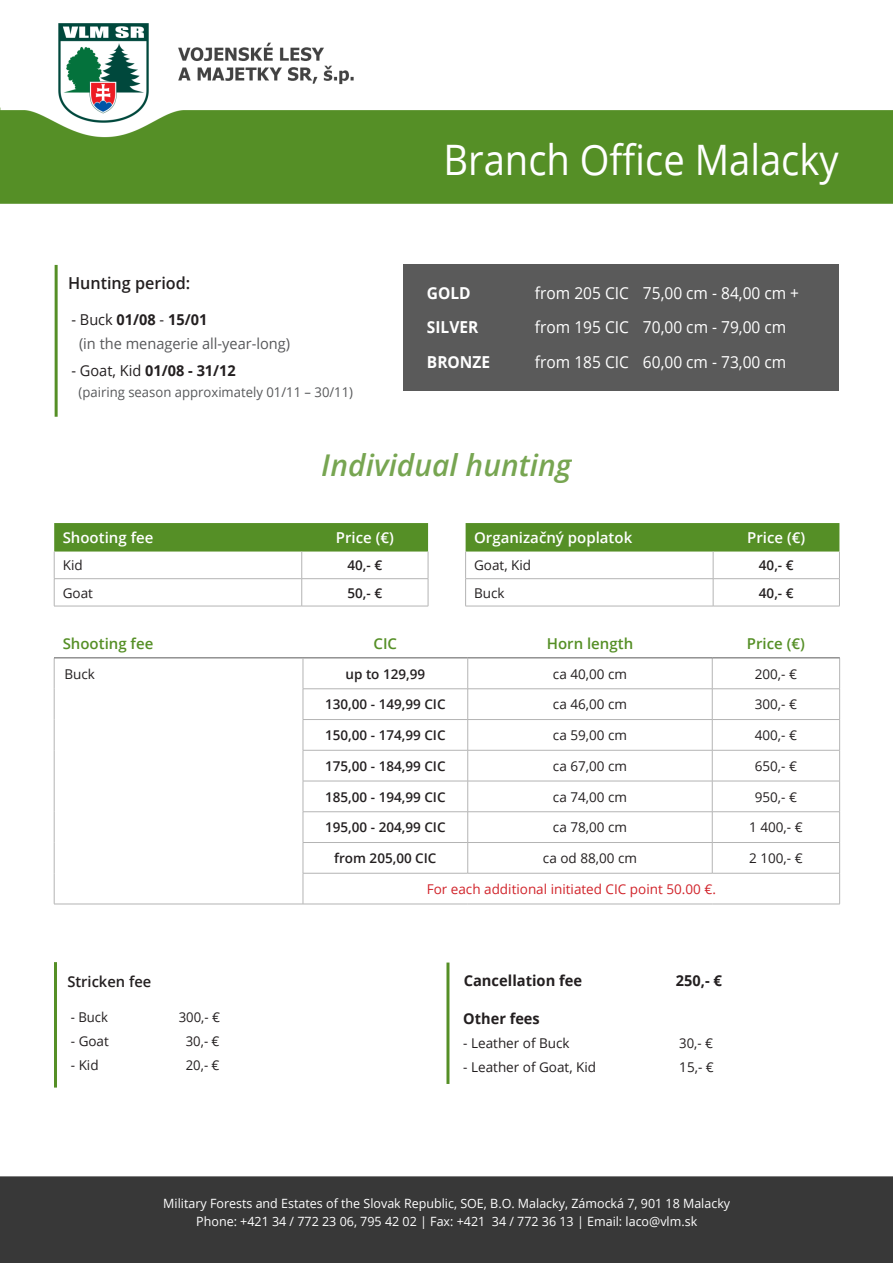
<style>
.page{position:relative;width:893px;height:1263px;background:#fff}
.page>*{position:absolute;margin:0;border:0;box-sizing:border-box;transform-origin:0 0}
.t1{font:42px "Open Sans";color:#fff;scale:.91 1}
.t2{font:italic 600 30px "Open Sans";color:#558f26}
.t3{font:16.5px "Open Sans";color:#fff;scale:.94 1}
.t4{font:700 16.5px "Open Sans";color:#fff;scale:.94 1}
.t5{font:600 16.5px "Open Sans";color:#231f20}
.t6{font:700 15px "Open Sans";color:#231f20}
.t7{font:600 15px "Open Sans";color:#fff}
.t8{font:600 15px "Open Sans";color:#558f26}
.t9{font:15px "Open Sans";color:#57585a}
.t10{font:600 15px "Open Sans";color:#231f20}
.t11{font:13.5px "Open Sans";color:#231f20}
.t12{font:600 13.5px "Open Sans";color:#231f20}
.t13{font:13.5px "Open Sans";color:#d1232a}
.t14{font:13.5px "Open Sans";color:#57585a}
.t15{font:12.75px/18px "Open Sans";color:#fff;text-align:center}
.s1{font-weight:400}
</style>
<div class="page">
<img style="left:0;top:23px;width:893px;height:1240px">
<div style="left:403px;top:265px;width:436px;height:126px;background:#5a5a5a"></div>
<hr style="left:55px;top:265px;width:3px;height:152px;background:#558f26">
<svg style="left:465px;top:523px;width:375px;height:83px"></svg>
<hr style="left:465px;top:606px;width:248px;height:1px;background:#b4b4b4">
<hr style="left:713px;top:606px;width:127px;height:1px;background:#b4b4b4">
<svg style="left:54px;top:523px;width:375px;height:83px"></svg>
<hr style="left:54px;top:606px;width:248px;height:1px;background:#b4b4b4">
<hr style="left:302px;top:606px;width:126px;height:1px;background:#b4b4b4">
<hr style="left:54px;top:658px;width:1px;height:31px;background:#b4b4b4">
<hr style="left:712px;top:658px;width:1px;height:31px;background:#b4b4b4">
<hr style="left:839px;top:658px;width:1px;height:31px;background:#b4b4b4">
<hr style="left:54px;top:689px;width:1px;height:30px;background:#b4b4b4">
<hr style="left:468px;top:688px;width:244px;height:1px;background:#b4b4b4">
<hr style="left:712px;top:688px;width:128px;height:1px;background:#b4b4b4">
<hr style="left:712px;top:689px;width:1px;height:30px;background:#b4b4b4">
<hr style="left:839px;top:689px;width:1px;height:30px;background:#b4b4b4">
<hr style="left:54px;top:719px;width:1px;height:31px;background:#b4b4b4">
<hr style="left:303px;top:719px;width:165px;height:1px;background:#b4b4b4">
<hr style="left:468px;top:719px;width:244px;height:1px;background:#b4b4b4">
<hr style="left:712px;top:719px;width:128px;height:1px;background:#b4b4b4">
<hr style="left:712px;top:720px;width:1px;height:30px;background:#b4b4b4">
<hr style="left:839px;top:720px;width:1px;height:30px;background:#b4b4b4">
<hr style="left:54px;top:750px;width:1px;height:31px;background:#b4b4b4">
<hr style="left:303px;top:750px;width:165px;height:1px;background:#b4b4b4">
<hr style="left:468px;top:750px;width:244px;height:1px;background:#b4b4b4">
<hr style="left:712px;top:750px;width:128px;height:1px;background:#b4b4b4">
<hr style="left:712px;top:750px;width:1px;height:31px;background:#b4b4b4">
<hr style="left:839px;top:750px;width:1px;height:31px;background:#b4b4b4">
<hr style="left:54px;top:781px;width:1px;height:31px;background:#b4b4b4">
<hr style="left:303px;top:781px;width:165px;height:1px;background:#b4b4b4">
<hr style="left:468px;top:781px;width:244px;height:1px;background:#b4b4b4">
<hr style="left:712px;top:781px;width:128px;height:1px;background:#b4b4b4">
<hr style="left:712px;top:781px;width:1px;height:30px;background:#b4b4b4">
<hr style="left:839px;top:781px;width:1px;height:30px;background:#b4b4b4">
<hr style="left:54px;top:812px;width:1px;height:30px;background:#b4b4b4">
<hr style="left:303px;top:811px;width:165px;height:1px;background:#b4b4b4">
<hr style="left:468px;top:811px;width:244px;height:1px;background:#b4b4b4">
<hr style="left:712px;top:811px;width:128px;height:1px;background:#b4b4b4">
<hr style="left:712px;top:812px;width:1px;height:30px;background:#b4b4b4">
<hr style="left:839px;top:812px;width:1px;height:30px;background:#b4b4b4">
<hr style="left:54px;top:842px;width:1px;height:31px;background:#b4b4b4">
<hr style="left:712px;top:843px;width:1px;height:30px;background:#b4b4b4">
<hr style="left:839px;top:843px;width:1px;height:30px;background:#b4b4b4">
<hr style="left:54px;top:873px;width:1px;height:31px;background:#b4b4b4">
<hr style="left:468px;top:873px;width:244px;height:1px;background:#b4b4b4">
<hr style="left:712px;top:873px;width:128px;height:1px;background:#b4b4b4">
<hr style="left:839px;top:873px;width:1px;height:31px;background:#b4b4b4">
<hr style="left:54px;top:904px;width:249px;height:1px;background:#b4b4b4">
<hr style="left:54px;top:657px;width:249px;height:1px;background:#5a5a5a">
<hr style="left:303px;top:657px;width:165px;height:1px;background:#5a5a5a">
<hr style="left:468px;top:657px;width:244px;height:1px;background:#5a5a5a">
<hr style="left:712px;top:657px;width:128px;height:1px;background:#5a5a5a">
<hr style="left:303px;top:658px;width:1px;height:31px;background:#b4b4b4">
<hr style="left:467px;top:658px;width:1px;height:31px;background:#b4b4b4">
<hr style="left:303px;top:688px;width:165px;height:1px;background:#b4b4b4">
<hr style="left:303px;top:689px;width:1px;height:30px;background:#b4b4b4">
<hr style="left:467px;top:689px;width:1px;height:30px;background:#b4b4b4">
<hr style="left:303px;top:720px;width:1px;height:30px;background:#b4b4b4">
<hr style="left:467px;top:720px;width:1px;height:30px;background:#b4b4b4">
<hr style="left:303px;top:750px;width:1px;height:31px;background:#b4b4b4">
<hr style="left:467px;top:750px;width:1px;height:31px;background:#b4b4b4">
<hr style="left:303px;top:781px;width:1px;height:30px;background:#b4b4b4">
<hr style="left:467px;top:781px;width:1px;height:30px;background:#b4b4b4">
<hr style="left:303px;top:812px;width:1px;height:30px;background:#b4b4b4">
<hr style="left:467px;top:812px;width:1px;height:30px;background:#b4b4b4">
<hr style="left:303px;top:843px;width:1px;height:30px;background:#b4b4b4">
<hr style="left:467px;top:843px;width:1px;height:30px;background:#b4b4b4">
<hr style="left:303px;top:873px;width:165px;height:1px;background:#b4b4b4">
<hr style="left:303px;top:873px;width:1px;height:31px;background:#b4b4b4">
<hr style="left:303px;top:904px;width:165px;height:1px;background:#b4b4b4">
<hr style="left:468px;top:904px;width:244px;height:1px;background:#b4b4b4">
<hr style="left:712px;top:904px;width:128px;height:1px;background:#b4b4b4">
<hr style="left:303px;top:842px;width:165px;height:1px;background:#b4b4b4">
<hr style="left:468px;top:842px;width:244px;height:1px;background:#b4b4b4">
<hr style="left:712px;top:842px;width:128px;height:1px;background:#b4b4b4">
<hr style="left:54px;top:962px;width:3px;height:125px;background:#558f26">
<hr style="left:446px;top:962px;width:3px;height:122px;background:#558f26">
<h1 class="t1" style="left:443px;top:131px;width:436px">Branch Office Malacky</h1>
<p class="t5" style="left:68px;top:272px;width:124px">Hunting period:</p>
<p class="t4" style="left:427px;top:281px;width:48px">GOLD</p>
<p class="t3" style="left:535px;top:281px;width:283px">from 205 CIC 75,00 cm - 84,00 cm +</p>
<p class="t4" style="left:427px;top:315px;width:56px">SILVER</p>
<p class="t3" style="left:535px;top:316px;width:269px">from 195 CIC 70,00 cm - 79,00 cm</p>
<p class="t4" style="left:427px;top:350px;width:69px">BRONZE</p>
<p class="t3" style="left:535px;top:350px;width:269px">from 185 CIC 60,00 cm - 73,00 cm</p>
<p class="t6" style="left:71px;top:309px;width:137px"><span class="s1">- Buck</span> 01/08 <span class="s1">-</span> 15/01</p>
<p class="t9" style="left:79px;top:334px;width:213px">(in the menagerie all-year-long)</p>
<p class="t6" style="left:71px;top:360px;width:166px"><span class="s1">- Goat, Kid</span> 01/08 - 31/12</p>
<p class="t14" style="left:79px;top:383px;width:276px">(pairing season approximately 01/11 – 30/11)</p>
<h2 class="t2" style="left:322px;top:445px;width:251px">Individual hunting</h2>
<p class="t7" style="left:474px;top:527px;width:160px">Organizačný poplatok</p>
<p class="t7" style="left:747px;top:527px;width:60px">Price (€)</p>
<p class="t11" style="left:474px;top:556px;width:59px">Goat, Kid</p>
<p class="t12" style="left:759px;top:556px;width:36px">40,- €</p>
<p class="t11" style="left:474px;top:583px;width:32px">Buck</p>
<p class="t12" style="left:759px;top:583px;width:36px">40,- €</p>
<p class="t7" style="left:63px;top:527px;width:92px">Shooting fee</p>
<p class="t7" style="left:336px;top:527px;width:60px">Price (€)</p>
<p class="t11" style="left:63px;top:556px;width:21px">Kid</p>
<p class="t12" style="left:348px;top:556px;width:36px">40,- €</p>
<p class="t11" style="left:63px;top:583px;width:32px">Goat</p>
<p class="t12" style="left:348px;top:583px;width:36px">50,- €</p>
<p class="t8" style="left:63px;top:634px;width:92px">Shooting fee</p>
<p class="t8" style="left:374px;top:634px;width:25px">CIC</p>
<p class="t8" style="left:547px;top:634px;width:88px">Horn length</p>
<p class="t8" style="left:747px;top:634px;width:60px">Price (€)</p>
<p class="t11" style="left:64px;top:664px;width:32px">Buck</p>
<p class="t12" style="left:345px;top:664px;width:81px">up to 129,99</p>
<p class="t11" style="left:553px;top:664px;width:76px">ca 40,00 cm</p>
<p class="t11" style="left:755px;top:664px;width:44px">200,- €</p>
<p class="t12" style="left:325px;top:695px;width:122px">130,00 - 149,99 CIC</p>
<p class="t11" style="left:553px;top:695px;width:76px">ca 46,00 cm</p>
<p class="t11" style="left:755px;top:695px;width:44px">300,- €</p>
<p class="t12" style="left:325px;top:726px;width:122px">150,00 - 174,99 CIC</p>
<p class="t11" style="left:553px;top:726px;width:76px">ca 59,00 cm</p>
<p class="t11" style="left:755px;top:726px;width:44px">400,- €</p>
<p class="t12" style="left:325px;top:757px;width:122px">175,00 - 184,99 CIC</p>
<p class="t11" style="left:553px;top:757px;width:76px">ca 67,00 cm</p>
<p class="t11" style="left:755px;top:757px;width:44px">650,- €</p>
<p class="t12" style="left:325px;top:787px;width:122px">185,00 - 194,99 CIC</p>
<p class="t11" style="left:553px;top:787px;width:76px">ca 74,00 cm</p>
<p class="t11" style="left:755px;top:787px;width:44px">950,- €</p>
<p class="t12" style="left:325px;top:818px;width:122px">195,00 - 204,99 CIC</p>
<p class="t11" style="left:553px;top:818px;width:76px">ca 78,00 cm</p>
<p class="t11" style="left:749px;top:818px;width:55px">1 400,- €</p>
<p class="t12" style="left:334px;top:849px;width:104px">from 205,00 CIC</p>
<p class="t11" style="left:543px;top:849px;width:96px">ca od 88,00 cm</p>
<p class="t11" style="left:749px;top:849px;width:55px">2 100,- €</p>
<p class="t13" style="left:427px;top:880px;width:291px">For each additional initiated CIC point 50.00 €.</p>
<p class="t10" style="left:67px;top:971px;width:85px">Stricken fee</p>
<p class="t11" style="left:71px;top:1008px;width:39px">- Buck</p>
<p class="t11" style="left:179px;top:1008px;width:43px">300,- €</p>
<p class="t11" style="left:71px;top:1032px;width:40px">- Goat</p>
<p class="t11" style="left:186px;top:1032px;width:35px">30,- €</p>
<p class="t11" style="left:71px;top:1056px;width:29px">- Kid</p>
<p class="t11" style="left:186px;top:1056px;width:35px">20,- €</p>
<p class="t6" style="left:464px;top:970px;width:120px">Cancellation fee</p>
<p class="t6" style="left:676px;top:970px;width:48px">250,- €</p>
<p class="t6" style="left:463px;top:1008px;width:78px">Other fees</p>
<p class="t11" style="left:463px;top:1034px;width:108px">- Leather of Buck</p>
<p class="t11" style="left:679px;top:1034px;width:35px">30,- €</p>
<p class="t11" style="left:463px;top:1058px;width:134px">- Leather of Goat, Kid</p>
<p class="t11" style="left:679px;top:1058px;width:36px">15,- €</p>
<p class="t15" style="left:163px;top:1194px;width:568px">Military Forests and Estates of the Slovak Republic, SOE, B.O. Malacky, Zámocká 7, 901 18 Malacky<br>Phone: +421 34 / 772 23 06, 795 42 02 | Fax: +421 34 / 772 36 13 | Email: laco@vlm.sk</p>
</div>
